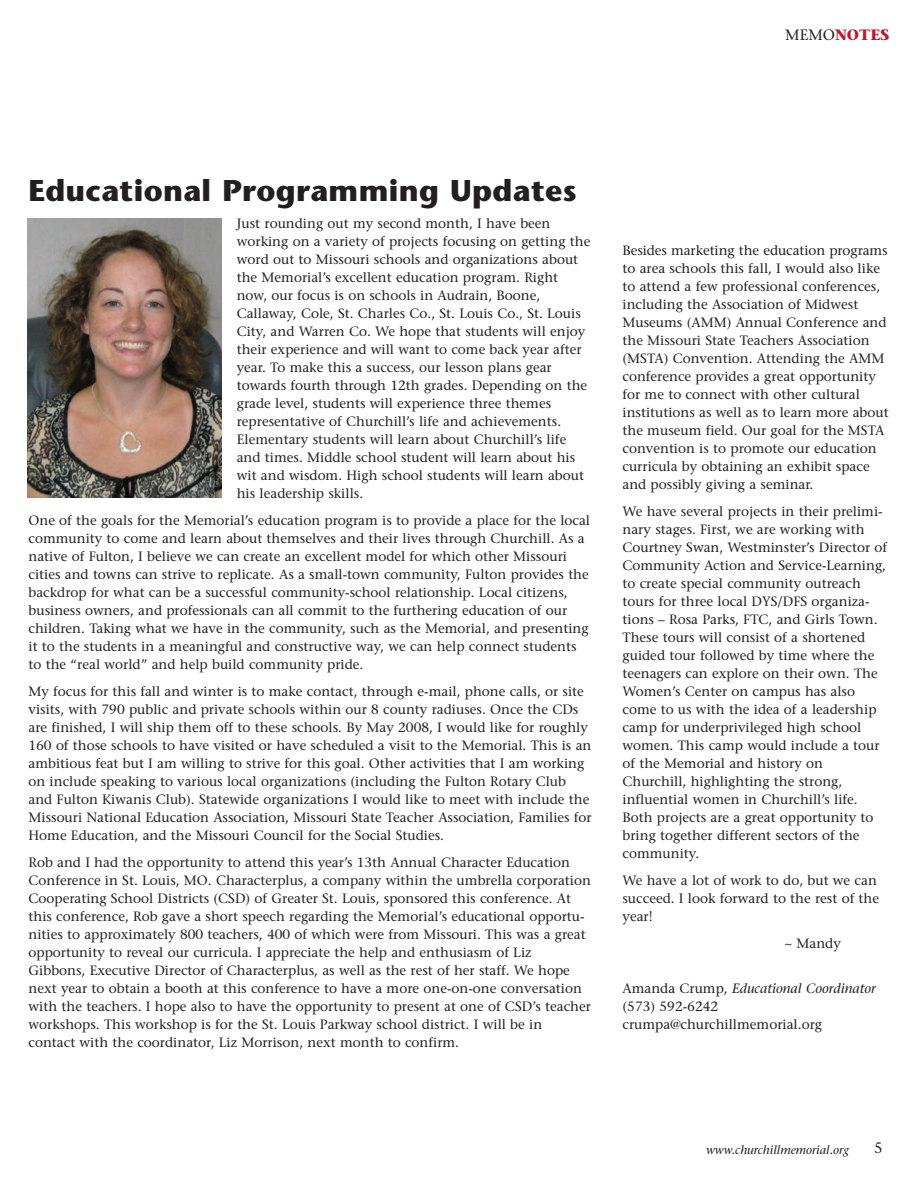
<style>
.page{position:relative;width:918px;height:1188px;background:#fff}
.page>*{position:absolute;margin:0;border:0;box-sizing:border-box;transform-origin:0 0}
.t1{font:700 30px "Stone Sans";letter-spacing:.01em;color:#231f20}
.t2{font:700 15px "Stone Serif";color:#c1162b}
.t3{font:15px "Stone Serif";color:#231f20}
.t4{font:13.5px/18px "Stone Serif";color:#231f20}
.t5{font:italic 12px "Stone Serif";color:#231f20}
.s1{font-weight:400;color:#231f20}
.s2{font-style:italic}
</style>
<div class="page">
<img style="left:27px;top:219px;width:195px;height:279px">
<p class="t2" style="left:785px;top:28px;width:106px"><span class="s1">MEMO</span>NOTES</p>
<h1 class="t1" style="left:28px;top:179px;width:550px">Educational Programming Updates</h1>
<p class="t4" style="left:237px;top:216px;width:355px">Just rounding out my second month, I have been working on a variety of projects focusing on getting the word out to Missouri schools and organizations about the Memorial’s excellent education program. Right now, our focus is on schools in Audrain, Boone, Callaway, Cole, St. Charles Co., St. Louis Co., St. Louis City, and Warren Co. We hope that students will enjoy their experience and will want to come back year after year. To make this a success, our lesson plans gear towards fourth through 12th grades. Depending on the grade level, students will experience three themes representative of Churchill’s life and achievements.<br>Elementary students will learn about Churchill’s life and times. Middle school student will learn about his wit and wisdom. High school students will learn about his leadership skills.</p>
<p class="t4" style="left:28px;top:513px;width:563px">One of the goals for the Memorial’s education program is to provide a place for the local community to come and learn about themselves and their lives through Churchill. As a native of Fulton, I believe we can create an excellent model for which other Missouri cities and towns can strive to replicate. As a small-town community, Fulton provides the backdrop for what can be a successful community-school relationship. Local citizens, business owners, and professionals can all commit to the furthering education of our children. Taking what we have in the community, such as the Memorial, and presenting it to the students in a meaningful and constructive way, we can help connect students to the “real world” and help build community pride.</p>
<p class="t4" style="left:28px;top:684px;width:565px">My focus for this fall and winter is to make contact, through e-mail, phone calls, or site visits, with 790 public and private schools within our 8 county radiuses. Once the CDs are finished, I will ship them off to these schools. By May 2008, I would like for roughly 160 of those schools to have visited or have scheduled a visit to the Memorial. This is an ambitious feat but I am willing to strive for this goal. Other activities that I am working on include speaking to various local organizations (including the Fulton Rotary Club and Fulton Kiwanis Club). Statewide organizations I would like to meet with include the Missouri National Education Association, Missouri State Teacher Association, Families for Home Education, and the Missouri Council for the Social Studies.</p>
<p class="t4" style="left:28px;top:855px;width:564px">Rob and I had the opportunity to attend this year’s 13th Annual Character Education Conference in St. Louis, MO. Characterplus, a company within the umbrella corporation Cooperating School Districts (CSD) of Greater St. Louis, sponsored this conference. At this conference, Rob gave a short speech regarding the Memorial’s educational opportu&shy;nities to approximately 800 teachers, 400 of which were from Missouri. This was a great opportunity to reveal our curricula. I appreciate the help and enthusiasm of Liz Gibbons, Executive Director of Characterplus, as well as the rest of her staff. We hope next year to obtain a booth at this conference to have a more one-on-one conversation with the teachers. I hope also to have the opportunity to present at one of CSD’s teacher workshops. This workshop is for the St. Louis Parkway school district. I will be in contact with the coordinator, Liz Morrison, next month to confirm.</p>
<p class="t4" style="left:623px;top:243px;width:268px">Besides marketing the education programs to area schools this fall, I would also like to attend a few professional conferences, including the Association of Midwest Museums (AMM) Annual Conference and the Missouri State Teachers Association (MSTA) Convention. Attending the AMM conference provides a great opportunity for me to connect with other cultural institutions as well as to learn more about the museum field. Our goal for the MSTA convention is to promote our education curricula by obtaining an exhibit space and possibly giving a seminar.</p>
<p class="t4" style="left:623px;top:504px;width:266px">We have several projects in their prelimi&shy;nary stages. First, we are working with Courtney Swan, Westminster’s Director of Community Action and Service-Learning, to create special community outreach tours for three local DYS/DFS organiza&shy;tions – Rosa Parks, FTC, and Girls Town.<br>These tours will consist of a shortened guided tour followed by time where the teenagers can explore on their own. The Women’s Center on campus has also come to us with the idea of a leadership camp for underprivileged high school women. This camp would include a tour of the Memorial and history on Churchill, highlighting the strong, influential women in Churchill’s life.<br>Both projects are a great opportunity to bring together different sectors of the community.</p>
<p class="t4" style="left:623px;top:873px;width:258px">We have a lot of work to do, but we can succeed. I look forward to the rest of the year!</p>
<p class="t4" style="left:785px;top:936px;width:58px">~ Mandy</p>
<p class="t4" style="left:623px;top:981px;width:255px">Amanda Crump, <span class="s2">Educational Coordinator </span>(573) 592-6242 crumpa@churchillmemorial.org</p>
<p class="t5" style="left:706px;top:1145px;width:144px">www.churchillmemorial.org</p>
<p class="t3" style="left:874px;top:1142px;width:10px">5</p>
</div>
